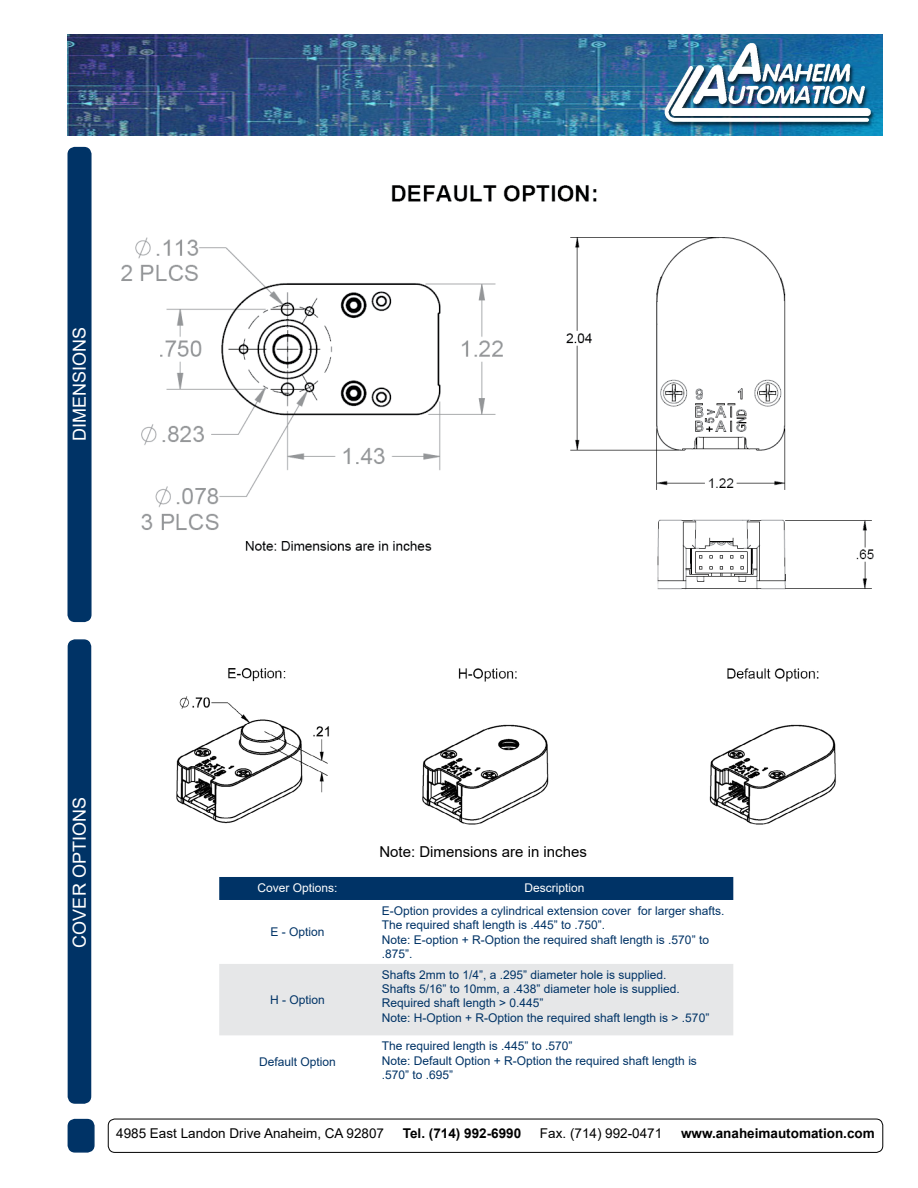
<style>
.page{position:relative;width:918px;height:1188px;background:#fff}
.page>*{position:absolute;margin:0;border:0;box-sizing:border-box;transform-origin:0 0}
.t1{font:18px "Arial";color:#fff}
.t2{font:15px "Arial";color:#000}
.t3{font:13.5px "Arial";color:#000}
.t4{font:700 13.5px "Arial";color:#000}
.t5{font:12px/14.4px "Arial";color:#036}
.t6{font:12px "Arial";color:#fff}
</style>
<div class="page">
<img style="left:68px;top:35px;width:815px;height:101px">
<div style="left:68px;top:148px;width:23px;height:473px;background:#036;border-radius:7px"></div>
<div style="left:68px;top:147px;width:24px;height:475px;border:2px solid #036;border-radius:7px"></div>
<div style="left:68px;top:1120px;width:26px;height:32px;background:#036;border-radius:7px"></div>
<div style="left:68px;top:1119px;width:27px;height:34px;border:2px solid #036;border-radius:7px"></div>
<div style="left:108px;top:1119px;width:775px;height:34px;border:1px solid #000;border-radius:7px"></div>
<img style="left:121px;top:185px;width:753px;height:405px">
<img style="left:176px;top:668px;width:660px;height:157px">
<div style="left:219px;top:877px;width:514px;height:23px;background:#036"></div>
<div style="left:219px;top:964px;width:514px;height:71px;background:#e6e7e8"></div>
<div style="left:68px;top:640px;width:23px;height:463px;background:#036;border-radius:7px"></div>
<div style="left:68px;top:639px;width:23px;height:465px;border:2px solid #036;border-radius:7px"></div>
<h1 class="t1" style="left:67px;top:441px;width:116px;rotate:-90deg">DIMENSIONS</h1>
<h1 class="t1" style="left:67px;top:948px;width:152px;rotate:-90deg">COVER OPTIONS</h1>
<p class="t2" style="left:379px;top:842px;width:209px">Note: Dimensions are in inches</p>
<p class="t6" style="left:258px;top:879px;width:82px">Cover Options:</p>
<p class="t6" style="left:525px;top:879px;width:62px">Description</p>
<p class="t5" style="left:271px;top:925px;width:56px">E - Option</p>
<p class="t5" style="left:382px;top:903px;width:344px">E-Option provides a cylindrical extension cover for larger shafts.<br>The required shaft length is .445” to .750”.<br>Note: E-option + R-Option the required shaft length is .570” to .875”.</p>
<p class="t5" style="left:270px;top:993px;width:56px">H - Option</p>
<p class="t5" style="left:259px;top:1054px;width:78px">Default Option</p>
<p class="t5" style="left:382px;top:967px;width:329px">Shafts 2mm to 1/4”, a .295” diameter hole is supplied.<br>Shafts 5/16” to 10mm, a .438” diameter hole is supplied.<br>Required shaft length &gt; 0.445”<br>Note: H-Option + R-Option the required shaft length is &gt; .570”</p>
<p class="t5" style="left:382px;top:1039px;width:317px">The required length is .445” to .570”<br>Note: Default Option + R-Option the required shaft length is .570” to .695”</p>
<p class="t3" style="left:116px;top:1124px;width:269px">4985 East Landon Drive Anaheim, CA 92807</p>
<p class="t4" style="left:403px;top:1124px;width:120px">Tel. (714) 992-6990</p>
<p class="t3" style="left:540px;top:1124px;width:124px">Fax. (714) 992-0471</p>
<p class="t4" style="left:681px;top:1124px;width:195px">www.anaheimautomation.com</p>
</div>
